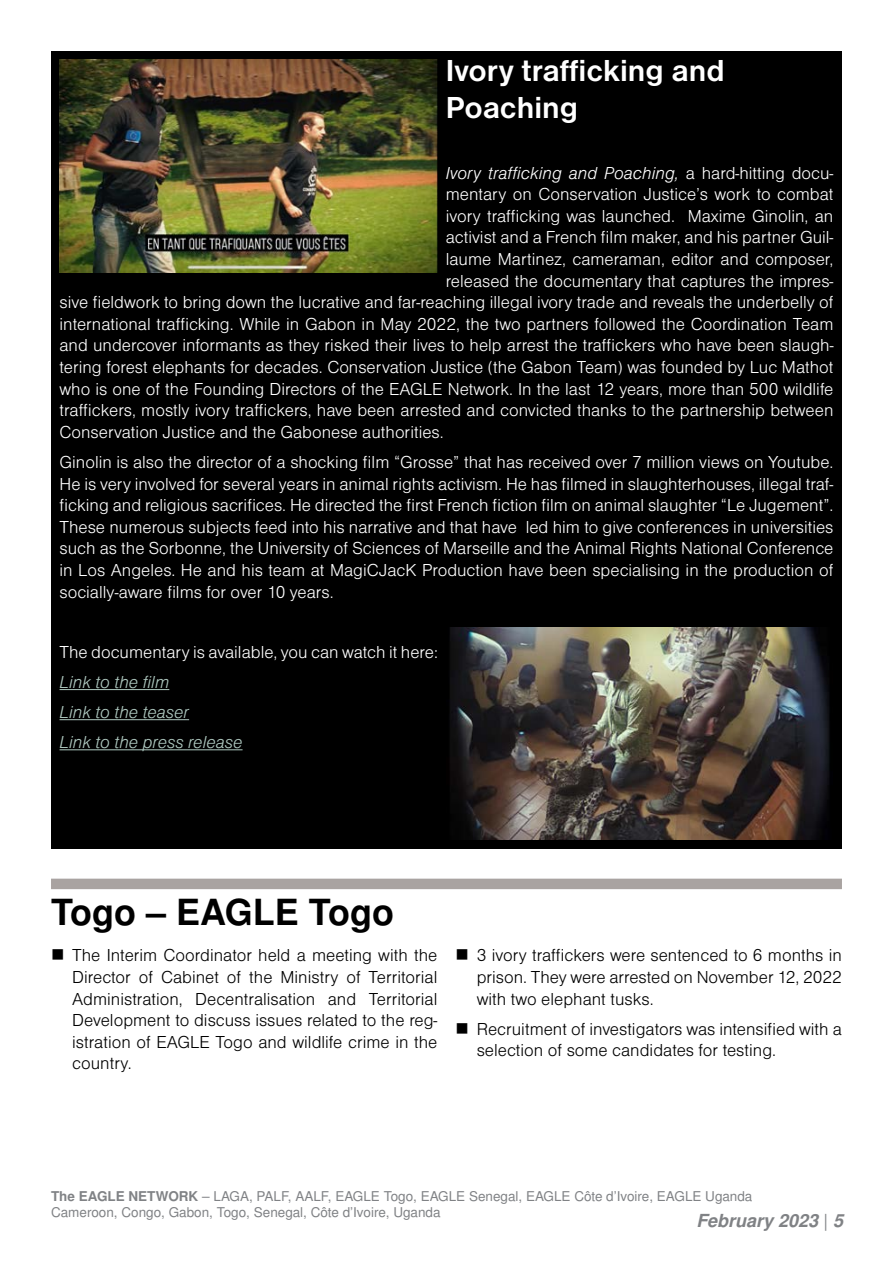
<style>
.page{position:relative;width:893px;height:1263px;background:#fff}
.page>*{position:absolute;margin:0;border:0;box-sizing:border-box;transform-origin:0 0}
.t1{font:700 36px "Nimbus Sans LOT";color:#000}
.t2{font:700 31.5px/37.8px "Nimbus Sans DOT";color:#fff}
.t3{font:18px/21.6px "Nimbus Sans DOT Ligh";color:#fff;text-align:justify}
.t4{font:18px/21.6px "Nimbus Sans DOT Ligh";color:#000;text-align:justify}
.t5{font:18px/30.2px "Nimbus Sans DOT Ligh Ital";color:#afc9c0}
.t6{font:18px "Nimbus Sans DOT Ligh Ital";color:#fff}
.t7{font:italic 700 18px "Nimbus Sans LOT";color:#808285}
.t8{font:13.5px/16.2px "Nimbus Sans LOT";color:#808285}
.s1{font-family:"Nimbus Sans DOT Ligh"}
.s2{font-weight:700}
.s3{font-weight:400;font-style:normal}
</style>
<div class="page">
<div style="left:51px;top:879px;width:791px;height:10px;background:#a9a3a1"></div>
<div style="left:51px;top:51px;width:791px;height:797px;background:#000"></div>
<hr style="left:60px;top:689px;width:109px;height:1px;background:#afc9c0">
<hr style="left:60px;top:719px;width:129px;height:1px;background:#afc9c0">
<hr style="left:60px;top:749px;width:183px;height:1px;background:#afc9c0">
<img style="left:60px;top:60px;width:377px;height:212px">
<img style="left:449px;top:627px;width:381px;height:213px">
<h2 class="t2" style="left:446px;top:51px;width:280px">Ivory trafficking and<br>Poaching</h2>
<p class="t6" style="left:446px;top:163px;width:389px">Ivory trafficking and Poaching, <span class="s1">a hard-hitting docu-</span></p>
<p class="t3" style="left:446px;top:184px;width:389px">mentary on Conservation Justice’s work to combat</p>
<p class="t3" style="left:446px;top:205px;width:389px">ivory trafficking was launched. Maxime Ginolin, an</p>
<p class="t3" style="left:446px;top:227px;width:389px">activist and a French film maker, and his partner Guil-</p>
<p class="t3" style="left:446px;top:248px;width:389px">laume Martinez, cameraman, editor and composer,</p>
<p class="t3" style="left:446px;top:270px;width:389px">released the documentary that captures the impres-</p>
<p class="t3" style="left:60px;top:292px;width:775px">sive fieldwork to bring down the lucrative and far-reaching illegal ivory trade and reveals the underbelly of</p>
<p class="t3" style="left:60px;top:313px;width:775px">international trafficking. While in Gabon in May 2022, the two partners followed the Coordination Team</p>
<p class="t3" style="left:60px;top:335px;width:775px">and undercover informants as they risked their lives to help arrest the traffickers who have been slaugh-</p>
<p class="t3" style="left:60px;top:356px;width:775px">tering forest elephants for decades. Conservation Justice (the Gabon Team) was founded by Luc Mathot</p>
<p class="t3" style="left:60px;top:378px;width:775px">who is one of the Founding Directors of the EAGLE Network. In the last 12 years, more than 500 wildlife</p>
<p class="t3" style="left:60px;top:400px;width:775px">traffickers, mostly ivory traffickers, have been arrested and convicted thanks to the partnership between</p>
<p class="t3" style="left:60px;top:421px;width:386px">Conservation Justice and the Gabonese authorities.</p>
<p class="t3" style="left:60px;top:451px;width:775px">Ginolin is also the director of a shocking film “Grosse” that has received over 7 million views on Youtube.<br>He is very involved for several years in animal rights activism. He has filmed in slaughterhouses, illegal traf&shy;ficking and religious sacrifices. He directed the first French fiction film on animal slaughter “Le Jugement”.<br>These numerous subjects feed into his narrative and that have led him to give conferences in universities such as the Sorbonne, the University of Sciences of Marseille and the Animal Rights National Conference in Los Angeles. He and his team at MagiCJacK Production have been specialising in the production of socially-aware films for over 10 years.</p>
<p class="t3" style="left:60px;top:641px;width:380px">The documentary is available, you can watch it here:</p>
<p class="t5" style="left:60px;top:667px;width:185px">Link to the film<br>Link to the teaser<br>Link to the press release</p>
<h1 class="t1" style="left:51px;top:891px;width:345px">Togo – EAGLE Togo</h1>
<p class="t4" style="left:72px;top:945px;width:367px">The Interim Coordinator held a meeting with the Director of Cabinet of the Ministry of Territorial Administration, Decentralisation and Territorial Development to discuss issues related to the reg&shy;istration of EAGLE Togo and wildlife crime in the country.</p>
<p class="t4" style="left:477px;top:945px;width:367px">3 ivory traffickers were sentenced to 6 months in prison. They were arrested on November 12, 2022 with two elephant tusks.</p>
<p class="t4" style="left:477px;top:1018px;width:367px">Recruitment of investigators was intensified with a selection of some candidates for testing.</p>
<p class="t8" style="left:51px;top:1189px;width:703px"><span class="s2">The EAGLE NETWORK</span> – LAGA, PALF, AALF, EAGLE Togo, EAGLE Senegal, EAGLE Côte d’Ivoire, EAGLE Uganda<br>Cameroon, Congo, Gabon, Togo, Senegal, Côte d’Ivoire, Uganda</p>
<p class="t7" style="left:696px;top:1210px;width:148px">February 2023 <span class="s3">|</span> 5</p>
</div>
